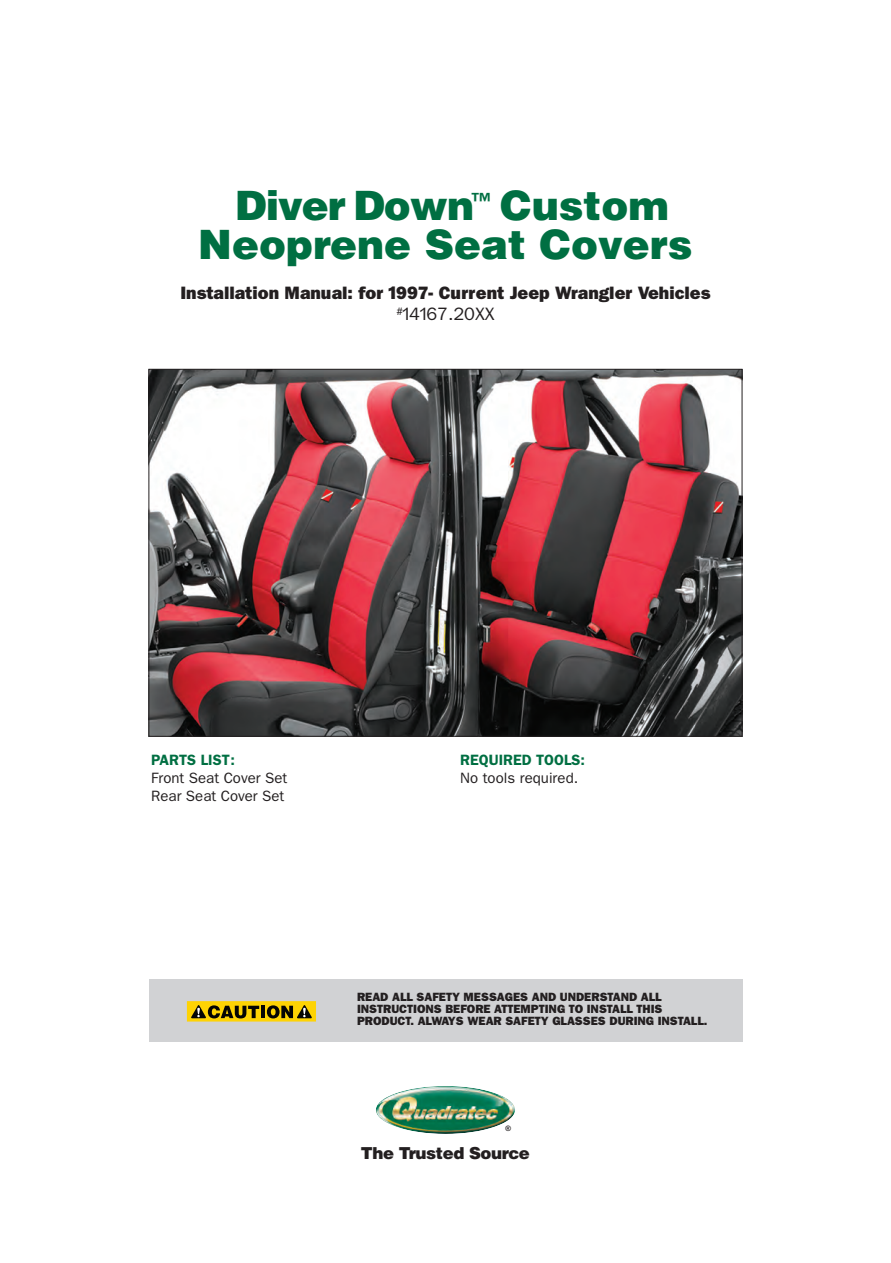
<style>
.page{position:relative;width:891px;height:1263px;background:#fff}
.page>*{position:absolute;margin:0;border:0;box-sizing:border-box;transform-origin:0 0}
.t1{font:900 40.5px/39px "Helvetica";color:#006f42;text-align:center}
.t2{font:800 18px/21px "New Franklin Gothic";color:#231f20;text-align:center}
.t3{font:900 16.5px "Helvetica";letter-spacing:-.025em;color:#231f20}
.t4{font:15px/18px "New Franklin Gothic";color:#231f20}
.t5{font:800 12px/12px "New Franklin Gothic";color:#231f20}
.t6{font:700 7.5px "Arial";color:#231f20}
.s1{font-weight:400}
.s2{font-weight:600;color:#006f42}
</style>
<div class="page">
<img style="left:376px;top:1086px;width:139px;height:48px;border-radius:50%">
<div style="left:149px;top:979px;width:594px;height:63px;background:#d1d2d4"></div>
<svg style="left:187px;top:1001px;width:129px;height:20px"></svg>
<img style="left:151px;top:371px;width:589px;height:364px">
<p class="t1" style="left:198px;top:189px;width:496px">Diver Down<sup>™</sup> Custom<br>Neoprene Seat Covers</p>
<p class="t2" style="left:180px;top:284px;width:531px">Installation Manual: for 1997- Current Jeep Wrangler Vehicles <sup>#</sup><span class="s1">14167.20XX</span></p>
<p class="t4" style="left:151px;top:752px;width:138px"><span class="s2">PARTS LIST:<br></span>Front Seat Cover Set<br>Rear Seat Cover Set</p>
<p class="t4" style="left:460px;top:752px;width:126px"><span class="s2">REQUIRED TOOLS:<br></span>No tools required.</p>
<p class="t5" style="left:357px;top:992px;width:352px">READ ALL SAFETY MESSAGES AND UNDERSTAND ALL<br>INSTRUCTIONS BEFORE ATTEMPTING TO INSTALL THIS<br>PRODUCT. ALWAYS WEAR SAFETY GLASSES DURING INSTALL.</p>
<p class="t6" style="left:505px;top:1124px;width:7px">®</p>
<p class="t3" style="left:361px;top:1147px;width:171px">The Trusted Source</p>
</div>
